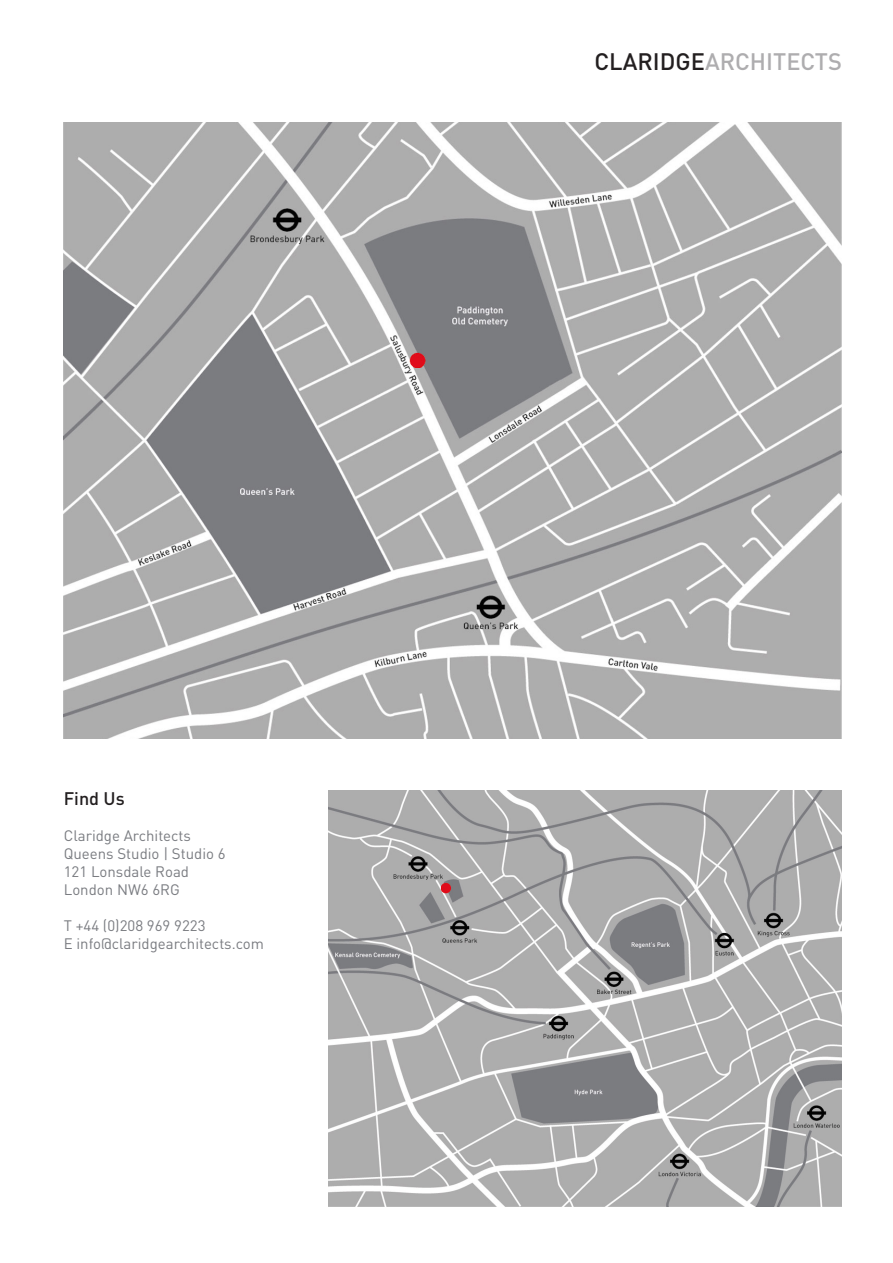
<style>
.page{position:relative;width:893px;height:1263px;background:#fff}
.page>*{position:absolute;margin:0;border:0;box-sizing:border-box;transform-origin:0 0}
.t1{font:500 23.55px "DIN";color:#aeadaf}
.Sub_title{font:500 18px "DIN";color:#231f20}
.Text_grey{font:15px "DIN";color:#7a7c81}
.s1{color:#231f20}
</style>
<div class="page">
<img style="left:329px;top:790px;width:513px;height:417px">
<img style="left:64px;top:122px;width:778px;height:617px">
<p class="Sub_title" style="left:64px;top:786px;width:62px">Find Us</p>
<p class="Text_grey" style="left:64px;top:826px;width:129px">Claridge Architects</p>
<p class="Text_grey" style="left:64px;top:844px;width:163px">Queens Studio | Studio 6</p>
<p class="Text_grey" style="left:64px;top:862px;width:127px">121 Lonsdale Road</p>
<p class="Text_grey" style="left:64px;top:880px;width:118px">London NW6 6RG</p>
<p class="Text_grey" style="left:64px;top:916px;width:143px">T +44 (0)208 969 9223</p>
<p class="Text_grey" style="left:64px;top:934px;width:202px">E info@claridgearchitects.com</p>
<p class="t1" style="left:594px;top:46px;width:249px"><span class="s1">CLARIDGE</span>ARCHITECTS</p>
</div>
